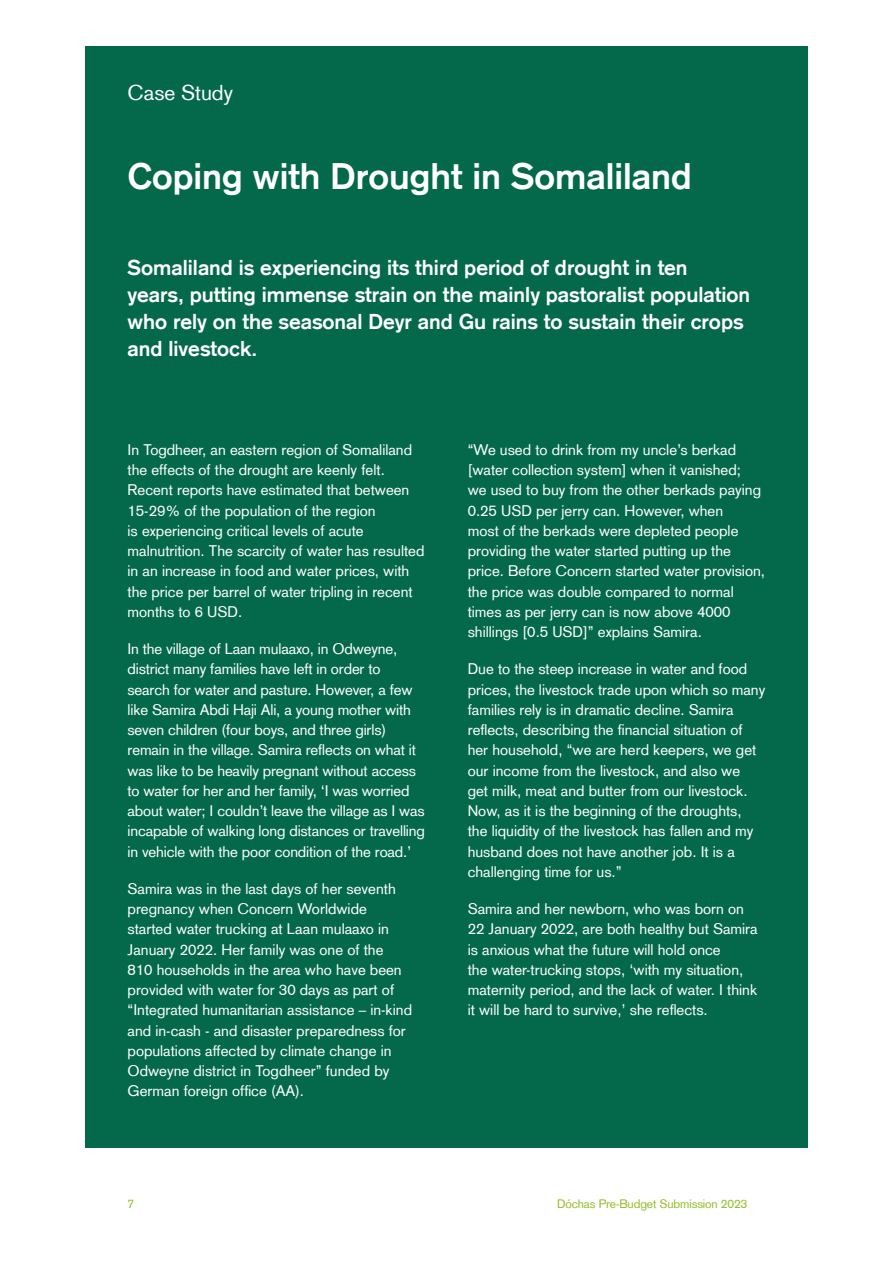
<style>
.page{position:relative;width:893px;height:1263px;background:#fff}
.page>*{position:absolute;margin:0;border:0;box-sizing:border-box;transform-origin:0 0}
.t1{font:700 36px "Basic Commercial LT";color:#fff}
.t2{font:700 21px/27px "Basic Commercial LT";color:#fff}
.t3{font:21px "Basic Commercial LT Com";color:#fff}
.t4{font:15px/20.2px "Basic Commercial LT Com";color:#fff}
.t5{font:12px "Basic Commercial LT Com";letter-spacing:-.01em;color:#92be25}
</style>
<div class="page">
<div style="left:85px;top:47px;width:723px;height:1101px;background:#04694a"></div>
<h2 class="t3" style="left:128px;top:80px;width:107px">Case Study</h2>
<h1 class="t1" style="left:128px;top:155px;width:566px">Coping with Drought in Somaliland</h1>
<h2 class="t2" style="left:128px;top:254px;width:624px">Somaliland is experiencing its third period of drought in ten<br>years, putting immense strain on the mainly pastoralist population who rely on the seasonal Deyr and Gu rains to sustain their crops and livestock.</h2>
<p class="t4" style="left:128px;top:439px;width:298px">In Togdheer, an eastern region of Somaliland the effects of the drought are keenly felt.<br>Recent reports have estimated that between 15-29% of the population of the region<br>is experiencing critical levels of acute malnutrition. The scarcity of water has resulted in an increase in food and water prices, with the price per barrel of water tripling in recent months to 6 USD.</p>
<p class="t4" style="left:128px;top:639px;width:299px">In the village of Laan mulaaxo, in Odweyne, district many families have left in order to search for water and pasture. However, a few like Samira Abdi Haji Ali, a young mother with seven children (four boys, and three girls) remain in the village. Samira reflects on what it was like to be heavily pregnant without access to water for her and her family, ‘I was worried about water; I couldn’t leave the village as I was incapable of walking long distances or travelling in vehicle with the poor condition of the road.’</p>
<p class="t4" style="left:128px;top:878px;width:286px">Samira was in the last days of her seventh pregnancy when Concern Worldwide started water trucking at Laan mulaaxo in January 2022. Her family was one of the 810 households in the area who have been provided with water for 30 days as part of “Integrated humanitarian assistance – in-kind and in-cash - and disaster preparedness for populations affected by climate change in Odweyne district in Togdheer” funded by German foreign office (AA).</p>
<p class="t4" style="left:468px;top:439px;width:299px">“We used to drink from my uncle’s berkad [water collection system] when it vanished;<br>we used to buy from the other berkads paying 0.25 USD per jerry can. However, when<br>most of the berkads were depleted people providing the water started putting up the price. Before Concern started water provision, the price was double compared to normal times as per jerry can is now above 4000 shillings [0.5 USD]” explains Samira.</p>
<p class="t4" style="left:468px;top:659px;width:299px">Due to the steep increase in water and food prices, the livestock trade upon which so many families rely is in dramatic decline. Samira reflects, describing the financial situation of her household, “we are herd keepers, we get our income from the livestock, and also we<br>get milk, meat and butter from our livestock.<br>Now, as it is the beginning of the droughts,<br>the liquidity of the livestock has fallen and my husband does not have another job. It is a challenging time for us.”</p>
<p class="t4" style="left:468px;top:899px;width:292px">Samira and her newborn, who was born on 22 January 2022, are both healthy but Samira is anxious what the future will hold once<br>the water-trucking stops, ‘with my situation, maternity period, and the lack of water. I think it will be hard to survive,’ she reflects.</p>
<p class="t5" style="left:128px;top:1196px;width:8px">7</p>
<p class="t5" style="left:557px;top:1196px;width:192px">Dóchas Pre-Budget Submission 2023</p>
</div>
